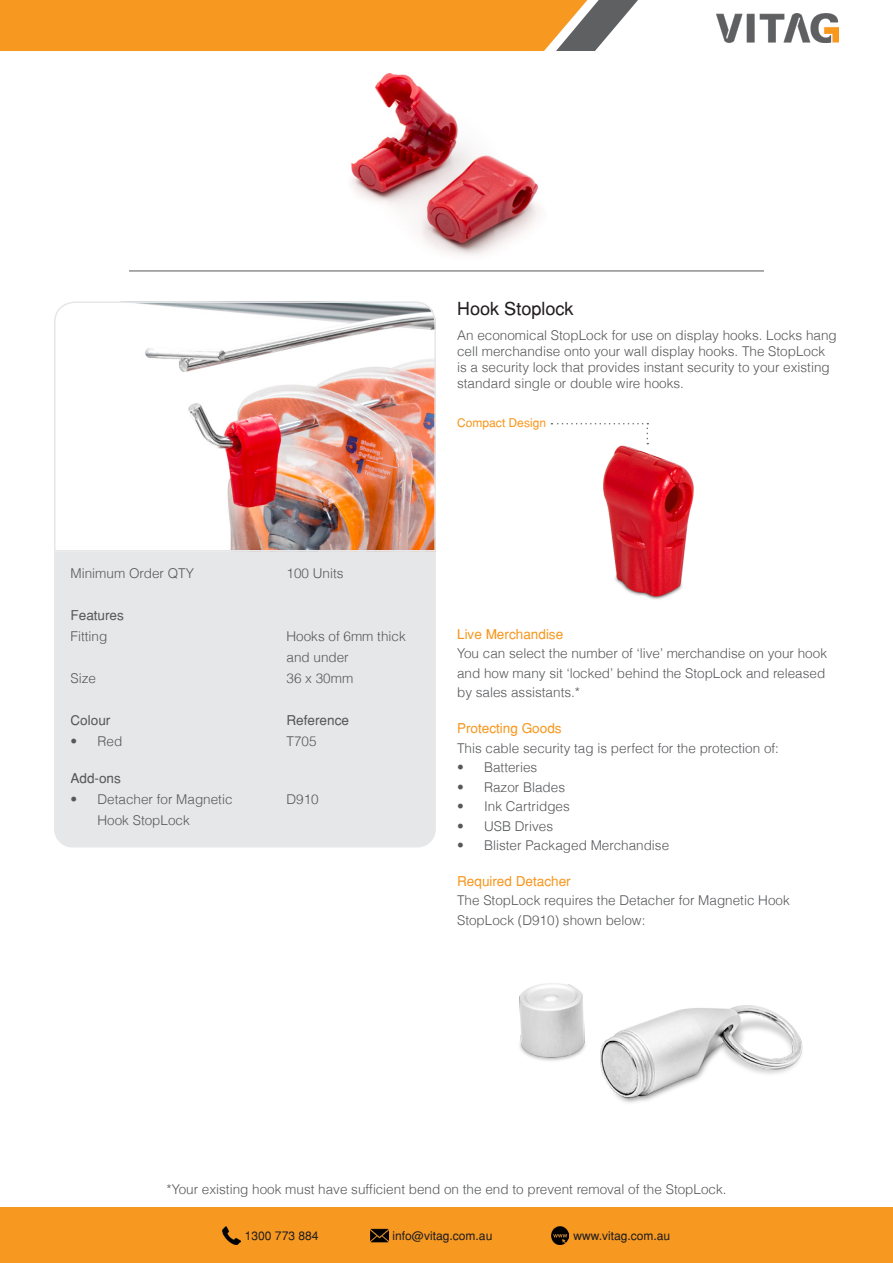
<style>
.page{position:relative;width:893px;height:1263px;background:#fff}
.page>*{position:absolute;margin:0;border:0;box-sizing:border-box;transform-origin:0 0}
.t1{font:18px "Helvetica";color:#231f20}
.t2{font:300 13.5px/16.2px "Helvetica";color:#57585a}
.t3{font:13.5px "Helvetica";color:#f79821}
.t4{font:13.5px "Helvetica";color:#57585a}
.t5{font:12px "Helvetica";color:#231f20}
.t6{font:12px "Helvetica";color:#f79821}
</style>
<div class="page">
<hr style="left:129px;top:271px;width:635px;height:1px;background:#57585a">
<img style="left:54px;top:301px;width:382px;height:242px">
<img style="left:351px;top:73px;width:189px;height:183px">
<svg style="left:0;top:0;width:638px;height:51px;background:#ee9930"></svg>
<img style="left:716px;top:13px;width:123px;height:29px">
<div style="left:0;top:1208px;width:893px;height:55px;background:#f79821"></div>
<img style="left:370px;top:1228px;width:18px;height:15px">
<img style="left:223px;top:1226px;width:17px;height:18px">
<img style="left:551px;top:1226px;width:18px;height:18px">
<div style="left:54px;top:543px;width:382px;height:305px;background:#e6e7e9"></div>
<img style="left:603px;top:443px;width:91px;height:157px">
<img style="left:519px;top:983px;width:284px;height:120px">
<svg style="left:551px;top:423px;width:97px;height:21px"></svg>
<p class="t1" style="left:457px;top:298px;width:118px">Hook Stoplock</p>
<p class="t2" style="left:457px;top:326px;width:381px">An economical StopLock for use on display hooks. Locks hang cell merchandise onto your wall display hooks. The StopLock is a security lock that provides instant security to your existing standard single or double wire hooks.</p>
<p class="t6" style="left:457px;top:416px;width:91px">Compact Design</p>
<p class="t2" style="left:71px;top:564px;width:125px">Minimum Order QTY</p>
<p class="t2" style="left:287px;top:564px;width:59px">100 Units</p>
<p class="t4" style="left:71px;top:607px;width:55px">Features</p>
<p class="t2" style="left:71px;top:627px;width:38px">Fitting</p>
<p class="t2" style="left:287px;top:625px;width:121px;line-height:21px">Hooks of 6mm thick and under</p>
<p class="t2" style="left:71px;top:669px;width:27px">Size</p>
<p class="t2" style="left:287px;top:669px;width:68px">36 x 30mm</p>
<p class="t4" style="left:71px;top:712px;width:41px">Colour</p>
<p class="t4" style="left:287px;top:712px;width:64px">Reference</p>
<p class="t2" style="left:71px;top:732px;width:53px">• Red</p>
<p class="t2" style="left:287px;top:732px;width:32px">T705</p>
<p class="t4" style="left:71px;top:770px;width:52px">Add-ons</p>
<p class="t2" style="left:71px;top:790px;width:164px">• Detacher for Magnetic</p>
<p class="t2" style="left:287px;top:790px;width:34px">D910</p>
<p class="t2" style="left:98px;top:811px;width:94px">Hook StopLock</p>
<p class="t3" style="left:457px;top:626px;width:108px">Live Merchandise</p>
<p class="t2" style="left:457px;top:643px;width:371px;line-height:19.5px">You can select the number of ‘live’ merchandise on your hook and how many sit ‘locked’ behind the StopLock and released by sales assistants.*</p>
<p class="t3" style="left:457px;top:720px;width:106px">Protecting Goods</p>
<p class="t2" style="left:457px;top:739px;width:323px">This cable security tag is perfect for the protection of:</p>
<p class="t2" style="left:457px;top:759px;width:82px">• Batteries</p>
<p class="t2" style="left:457px;top:778px;width:110px">• Razor Blades</p>
<p class="t2" style="left:457px;top:798px;width:114px">• Ink Cartridges</p>
<p class="t2" style="left:457px;top:817px;width:97px">• USB Drives</p>
<p class="t2" style="left:457px;top:837px;width:214px">• Blister Packaged Merchandise</p>
<p class="t3" style="left:457px;top:873px;width:115px">Required Detacher</p>
<p class="t2" style="left:457px;top:890px;width:334px;line-height:19.5px">The StopLock requires the Detacher for Magnetic Hook<br>StopLock (D910) shown below:</p>
<p class="t2" style="left:166px;top:1180px;width:562px">*Your existing hook must have sufficient bend on the end to prevent removal of the StopLock.</p>
<p class="t5" style="left:245px;top:1228px;width:75px">1300 773 884</p>
<p class="t5" style="left:393px;top:1228px;width:101px">info@vitag.com.au</p>
<p class="t5" style="left:573px;top:1228px;width:98px">www.vitag.com.au</p>
</div>
